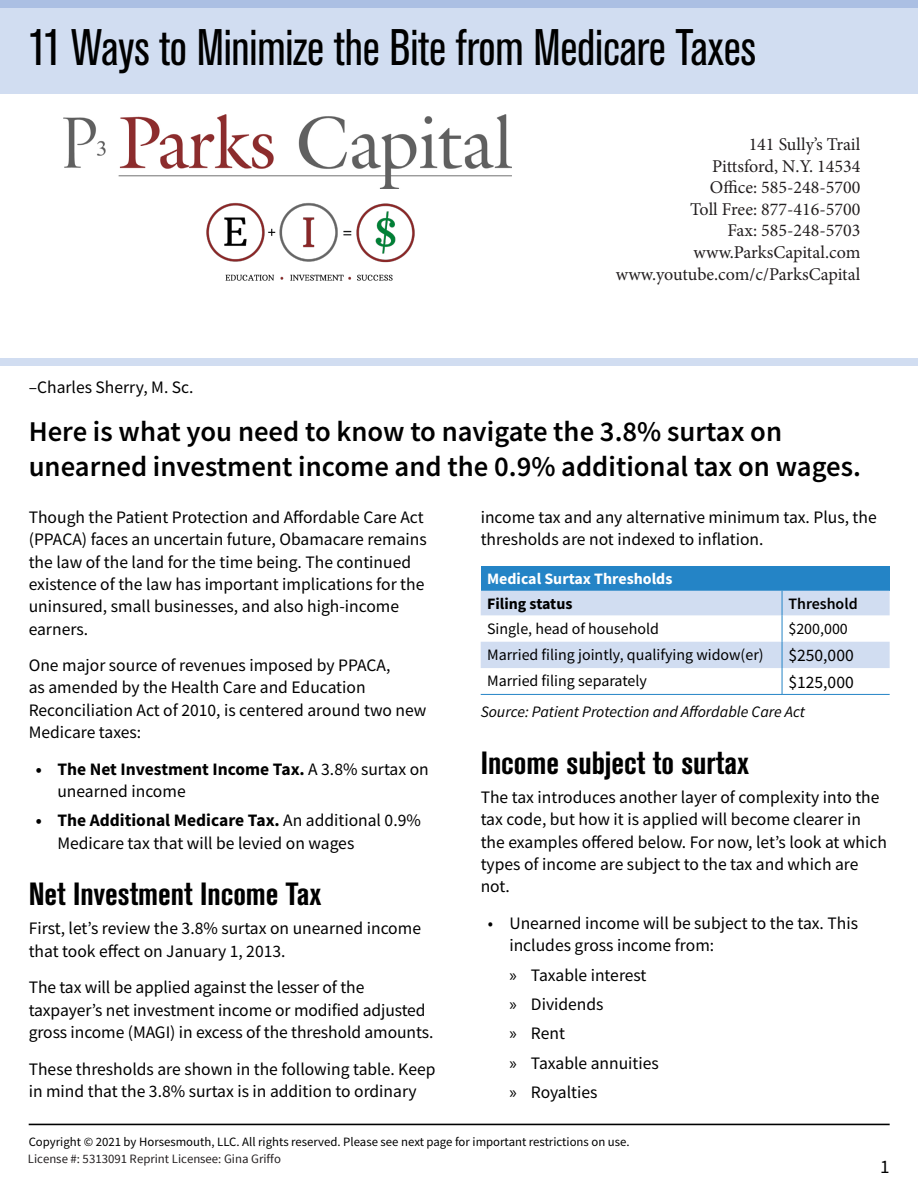
<style>
.page{position:relative;width:918px;height:1188px;background:#fff}
.page>*{position:absolute;margin:0;border:0;box-sizing:border-box;transform-origin:0 0}
.t1{font:condensed 51px "Akzidenz Grotesk BQ";letter-spacing:-.005em;color:#000;scale:.95 1}
.t2{font:700 condensed 31.8px "Akzidenz Grotesk BQ";color:#000}
.t3{font:600 28.65px/34.3px "Source Sans Pro";color:#000}
.t4{font:19.05px "Source Sans Pro";color:#000}
.t5{font:18px/21.6px "Minion Pro";color:#231f20;text-align:right}
.t6{font:17.55px/22.4px "Source Sans Pro";color:#000}
.t7{font:700 17.55px/22.4px "Source Sans Pro";color:#000}
.t8{font:15.9px "Source Sans Pro";color:#000}
.t9{font:italic 15.9px "Source Sans Pro";color:#000}
.t10{font:700 15.9px/24.6px "Source Sans Pro";color:#fff}
.t11{font:600 15.9px "Source Sans Pro";color:#000}
.t12{font:12.75px "Source Sans Pro";color:#000}
.t13{font:12.75px "Source Sans Pro";color:#231f20}
.s1{font-weight:400}
.s2{font-weight:700}
.s3{color:#000}
.s4{font-family:"Myriad Pro"}
</style>
<div class="page">
<div style="left:0;top:358px;width:917px;height:7px;background:#d1ddf1"></div>
<div style="left:0;top:0;width:917px;height:93px;background:#d1ddf1"></div>
<div style="left:481px;top:566px;width:409px;height:25px;background:#2484c6"></div>
<svg style="left:481px;top:591px;width:409px;height:103px"></svg>
<hr style="left:481px;top:694px;width:301px;height:1px;background:#2484c6">
<hr style="left:782px;top:694px;width:108px;height:1px;background:#2484c6">
<hr style="left:29px;top:1124px;width:861px;height:1px;background:#000">
<div style="left:0;top:0;width:917px;height:7px;background:#abbfe3"></div>
<img style="left:64px;top:115px;width:448px;height:73px">
<img style="left:206px;top:202px;width:209px;height:79px">
<p class="t1" style="left:29px;top:19px;width:767px">11 Ways to Minimize the Bite from Medicare Taxes</p>
<p class="t5" style="left:749px;top:134px;width:113px">141 Sully’s Trail</p>
<p class="t5" style="left:712px;top:155px;width:150px">Pittsford, N.Y. 14534</p>
<p class="t5" style="left:690px;top:177px;width:172px">Office: 585-248-5700<br>Toll Free: 877-416-5700</p>
<p class="t5" style="left:727px;top:220px;width:134px">Fax: 585-248-5703</p>
<p class="t5" style="left:694px;top:242px;width:168px">www.ParksCapital.com</p>
<p class="t5" style="left:616px;top:263px;width:246px">www.youtube.com/c/ParksCapital</p>
<p class="t6" style="left:29px;top:376px;width:166px">–Charles Sherry, M. Sc.</p>
<p class="t3" style="left:29px;top:414px;width:834px">Here is what you need to know to navigate the 3.8% surtax on unearned investment income and the 0.9% additional tax on wages.</p>
<p class="t6" style="left:29px;top:506px;width:400px">Though the Patient Protection and Affordable Care Act (PPACA) faces an uncertain future, Obamacare remains the law of the land for the time being. The continued existence of the law has important implications for the uninsured, small businesses, and also high-income earners.</p>
<p class="t6" style="left:29px;top:654px;width:399px">One major source of revenues imposed by PPACA,<br>as amended by the Health Care and Education Reconciliation Act of 2010, is centered around two new Medicare taxes:</p>
<p class="t7" style="left:57px;top:757px;width:373px;text-indent:-22px">• The Net Investment Income Tax. <span class="s1">A 3.8% surtax on unearned income</span></p>
<p class="t6" style="left:57px;top:809px;width:365px;text-indent:-22px"><span class="s2">• The Additional Medicare Tax.</span> An additional 0.9%<br>Medicare tax that will be levied on wages</p>
<p class="t2" style="left:29px;top:876px;width:294px">Net Investment Income Tax</p>
<p class="t6" style="left:29px;top:917px;width:394px">First, let’s review the 3.8% surtax on unearned income that took effect on January 1, 2013.</p>
<p class="t6" style="left:29px;top:976px;width:406px">The tax will be applied against the lesser of the taxpayer’s net investment income or modified adjusted gross income (MAGI) in excess of the threshold amounts.</p>
<p class="t6" style="left:29px;top:1057px;width:408px">These thresholds are shown in the following table. Keep in mind that the 3.8% surtax is in addition to ordinary</p>
<p class="t6" style="left:481px;top:506px;width:398px">income tax and any alternative minimum tax. Plus, the thresholds are not indexed to inflation.</p>
<p class="t10" style="left:487px;top:567px;width:187px">Medical Surtax Thresholds<br><span class="s3">Filing status</span></p>
<p class="t11" style="left:788px;top:593px;width:71px">Threshold</p>
<p class="t8" style="left:487px;top:618px;width:174px">Single, head of household</p>
<p class="t8" style="left:788px;top:618px;width:61px">$200,000</p>
<p class="t8" style="left:487px;top:645px;width:278px">Married filing jointly, qualifying widow(er)</p>
<p class="t6" style="left:788px;top:644px;width:67px">$250,000</p>
<p class="t8" style="left:487px;top:671px;width:161px">Married filing separately</p>
<p class="t6" style="left:788px;top:670px;width:67px">$125,000</p>
<p class="t9" style="left:481px;top:702px;width:326px">Source: Patient Protection and Affordable Care Act</p>
<p class="t2" style="left:481px;top:744px;width:270px">Income subject to surtax</p>
<p class="t6" style="left:481px;top:786px;width:408px">The tax introduces another layer of complexity into the tax code, but how it is applied will become clearer in the examples offered below. For now, let’s look at which types of income are subject to the tax and which are not.</p>
<p class="t6" style="left:509px;top:912px;width:350px;text-indent:-22px">• Unearned income will be subject to the tax. This includes gross income from:</p>
<p class="t6" style="left:509px;top:960px;width:151px;line-height:29.4px"><span class="s4">»</span> Taxable interest<br><span class="s4">»</span> Dividends<br><span class="s4">»</span> Rent<br><span class="s4">»</span> Taxable annuities <span class="s4">»</span> Royalties</p>
<p class="t12" style="left:29px;top:1134px;width:603px">Copyright © 2021 by Horsesmouth, LLC. All rights reserved. Please see next page for important restrictions on use.</p>
<p class="t13" style="left:28px;top:1151px;width:255px">License #: 5313091 Reprint Licensee: Gina Griffo</p>
<p class="t4" style="left:880px;top:1155px;width:11px">1</p>
</div>
